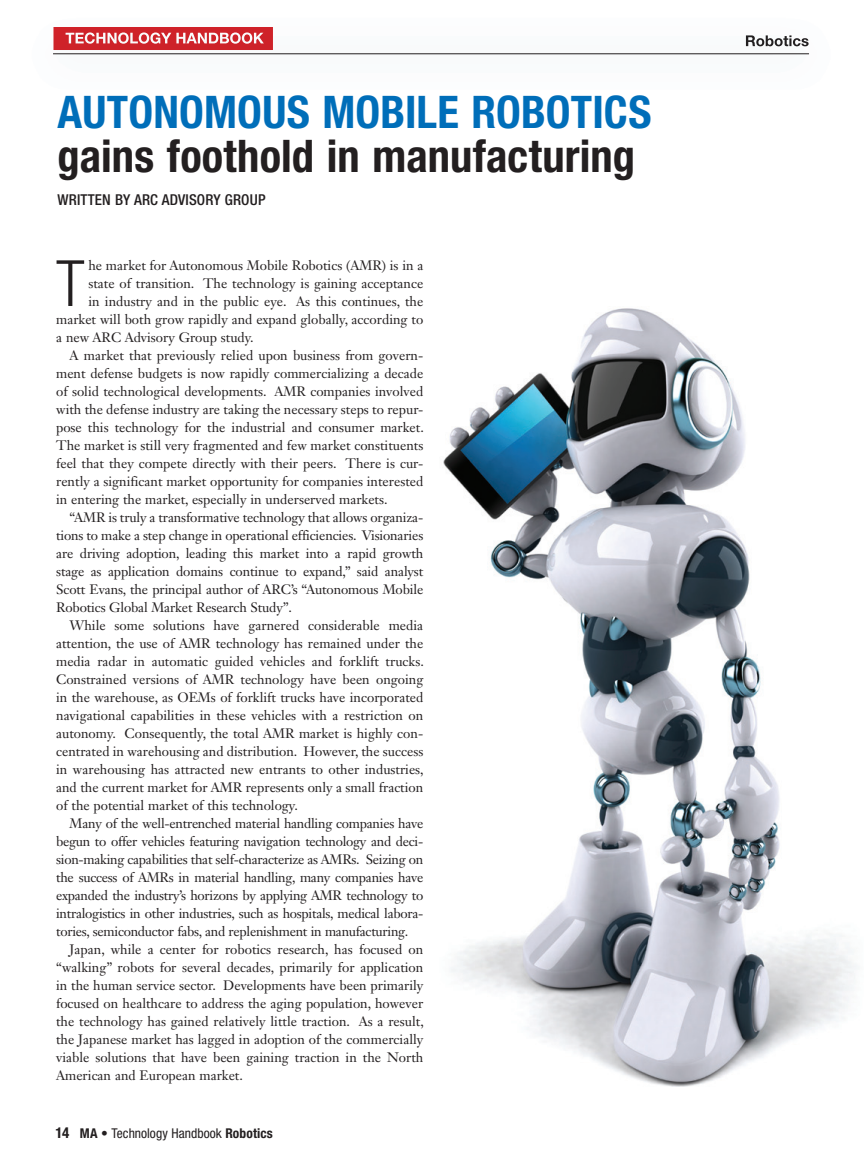
<style>
.page{position:relative;width:864px;height:1161px;background:#fff}
.page>*{position:absolute;margin:0;border:0;box-sizing:border-box;transform-origin:0 0}
.t1{font:300 condensed 63.9px "Helvetica Neue LT Std";color:#231f20}
.t2{font:700 condensed 45px "Helvetica Neue LT Std";letter-spacing:.005em;color:#231f20}
.t3{font:700 condensed 45px "Helvetica Neue LT Std";letter-spacing:.005em;color:#006eb9}
.t4{font:500 condensed 15px "Helvetica Neue LT Std";letter-spacing:.01em;color:#231f20}
.t5{font:13.5px "Janson Text LT Std";color:#231f20}
.t6{font:13.5px "Janson Text LT Std";letter-spacing:-.02em;color:#231f20}
.t7{font:condensed 13.5px "Helvetica Neue LT Std";letter-spacing:.005em;color:#231f20}
.s1{font-weight:700;font-size:15px}
.s2{font-weight:700}
</style>
<div class="page">
<img style="left:443px;top:308px;width:414px;height:779px">
<img style="left:53px;top:27px;width:756px;height:28px">
<div style="left:54px;top:27px;width:219px;height:23px;background:#ce2229"></div>
<img style="left:66px;top:32px;width:198px;height:12px">
<img style="left:746px;top:35px;width:63px;height:11px">
<hr style="left:53px;top:53px;width:756px;height:1px;background:#231f20">
<h2 class="t3" style="left:58px;top:85px;width:595px">AUTONOMOUS MOBILE ROBOTICS</h2>
<h2 class="t2" style="left:58px;top:128px;width:579px">gains foothold in manufacturing</h2>
<p class="t4" style="left:58px;top:190px;width:209px">WRITTEN BY ARC ADVISORY GROUP</p>
<h1 class="t1" style="left:56px;top:247px;width:30px">T</h1>
<p class="t5" style="left:88px;top:257px;width:337px">he market for Autonomous Mobile Robotics (AMR) is in a</p>
<p class="t5" style="left:88px;top:275px;width:336px">state of transition. The technology is gaining acceptance</p>
<p class="t5" style="left:88px;top:293px;width:336px">in industry and in the public eye. As this continues, the</p>
<p class="t5" style="left:56px;top:311px;width:369px">market will both grow rapidly and expand globally, according to</p>
<p class="t5" style="left:56px;top:329px;width:199px">a new ARC Advisory Group study.</p>
<p class="t5" style="left:70px;top:347px;width:355px">A market that previously relied upon business from govern-</p>
<p class="t5" style="left:56px;top:365px;width:369px">ment defense budgets is now rapidly commercializing a decade</p>
<p class="t5" style="left:56px;top:383px;width:369px">of solid technological developments. AMR companies involved</p>
<p class="t5" style="left:56px;top:401px;width:369px">with the defense industry are taking the necessary steps to repur-</p>
<p class="t5" style="left:56px;top:419px;width:369px">pose this technology for the industrial and consumer market.</p>
<p class="t5" style="left:56px;top:437px;width:369px">The market is still very fragmented and few market constituents</p>
<p class="t5" style="left:56px;top:455px;width:369px">feel that they compete directly with their peers. There is cur-</p>
<p class="t5" style="left:56px;top:473px;width:369px">rently a significant market opportunity for companies interested</p>
<p class="t5" style="left:56px;top:491px;width:333px">in entering the market, especially in underserved markets.</p>
<p class="t5" style="left:70px;top:509px;width:355px">“AMR is truly a transformative technology that allows organiza-</p>
<p class="t5" style="left:56px;top:527px;width:369px">tions to make a step change in operational efficiencies. Visionaries</p>
<p class="t5" style="left:56px;top:545px;width:369px">are driving adoption, leading this market into a rapid growth</p>
<p class="t5" style="left:56px;top:563px;width:369px">stage as application domains continue to expand,” said analyst</p>
<p class="t5" style="left:56px;top:581px;width:369px">Scott Evans, the principal author of ARC’s “Autonomous Mobile</p>
<p class="t5" style="left:56px;top:599px;width:237px">Robotics Global Market Research Study”.</p>
<p class="t5" style="left:70px;top:617px;width:355px">While some solutions have garnered considerable media</p>
<p class="t5" style="left:56px;top:635px;width:369px">attention, the use of AMR technology has remained under the</p>
<p class="t5" style="left:56px;top:653px;width:369px">media radar in automatic guided vehicles and forklift trucks.</p>
<p class="t5" style="left:56px;top:671px;width:369px">Constrained versions of AMR technology have been ongoing</p>
<p class="t5" style="left:56px;top:689px;width:369px">in the warehouse, as OEMs of forklift trucks have incorporated</p>
<p class="t5" style="left:56px;top:707px;width:369px">navigational capabilities in these vehicles with a restriction on</p>
<p class="t5" style="left:56px;top:725px;width:369px">autonomy. Consequently, the total AMR market is highly con-</p>
<p class="t5" style="left:56px;top:743px;width:369px">centrated in warehousing and distribution. However, the success</p>
<p class="t5" style="left:56px;top:761px;width:369px">in warehousing has attracted new entrants to other industries,</p>
<p class="t5" style="left:56px;top:779px;width:369px">and the current market for AMR represents only a small fraction</p>
<p class="t5" style="left:56px;top:797px;width:243px">of the potential market of this technology.</p>
<p class="t6" style="left:70px;top:815px;width:355px">Many of the well-entrenched material handling companies have</p>
<p class="t6" style="left:56px;top:833px;width:369px">begun to offer vehicles featuring navigation technology and deci-</p>
<p class="t6" style="left:56px;top:851px;width:369px">sion-making capabilities that self-characterize as AMRs. Seizing on</p>
<p class="t6" style="left:56px;top:869px;width:369px">the success of AMRs in material handling, many companies have</p>
<p class="t6" style="left:56px;top:887px;width:369px">expanded the industry’s horizons by applying AMR technology to</p>
<p class="t6" style="left:56px;top:905px;width:369px">intralogistics in other industries, such as hospitals, medical labora-</p>
<p class="t6" style="left:56px;top:923px;width:354px">tories, semiconductor fabs, and replenishment in manufacturing.</p>
<p class="t5" style="left:70px;top:941px;width:355px">Japan, while a center for robotics research, has focused on</p>
<p class="t5" style="left:56px;top:959px;width:369px">“walking” robots for several decades, primarily for application</p>
<p class="t5" style="left:56px;top:977px;width:369px">in the human service sector. Developments have been primarily</p>
<p class="t5" style="left:56px;top:995px;width:369px">focused on healthcare to address the aging population, however</p>
<p class="t5" style="left:56px;top:1013px;width:369px">the technology has gained relatively little traction. As a result,</p>
<p class="t5" style="left:56px;top:1031px;width:369px">the Japanese market has lagged in adoption of the commercially</p>
<p class="t5" style="left:56px;top:1049px;width:369px">viable solutions that have been gaining traction in the North</p>
<p class="t5" style="left:56px;top:1067px;width:188px">American and European market.</p>
<p class="t7" style="left:56px;top:1125px;width:219px"><span class="s1">14</span> <span class="s2">MA</span> • Technology Handbook <span class="s2">Robotics</span></p>
</div>
